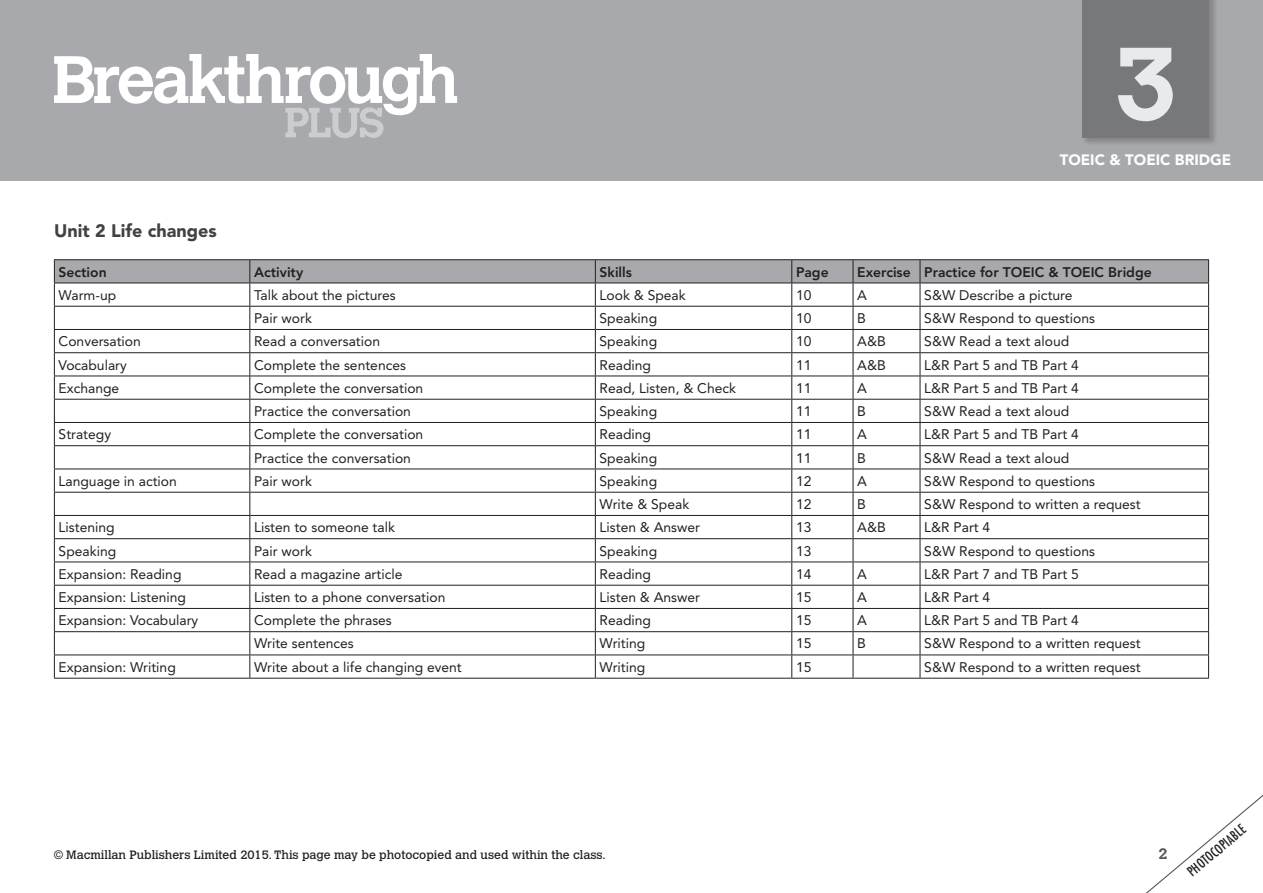
<style>
.page{position:relative;width:1263px;height:893px;background:#fff}
.page>*{position:absolute;margin:0;border:0;box-sizing:border-box;transform-origin:0 0}
.t1{font:700 101.55px "Calvert MT Std";color:#e9eaeb}
.t2{font:900 18px "Avenir LT Std";color:#414243}
.t3{font:900 15px "Avenir LT Std";color:#fff}
.t4{font:700 15px "Calvert MT Std";color:#57585a}
.t5{font:13.8px "Avenir LT Std";color:#231f20}
.t6{font:800 13.8px "Avenir LT Std";color:#231f20}
.t7{font:condensed 13.5px "Futura Std";color:#231f20}
.t8{font:12px "Calvert MT Std";color:#231f20}
</style>
<div class="page">
<div style="left:0;top:0;width:1263px;height:181px;background:#a8a9ad"></div>
<svg style="left:1146px;top:794px;width:117px;height:99px"></svg>
<svg style="left:54px;top:54px;width:403px;height:84px"></svg>
<div style="left:1082px;top:0;width:136px;height:146px;background:#231f20;opacity:.25"></div>
<div style="left:1082px;top:0;width:127px;height:137px;background:#76787b"></div>
<hr style="left:54px;top:259px;width:196px;height:1px;background:#231f20">
<hr style="left:250px;top:259px;width:345px;height:1px;background:#231f20">
<hr style="left:595px;top:259px;width:197px;height:1px;background:#231f20">
<hr style="left:792px;top:259px;width:61px;height:1px;background:#231f20">
<hr style="left:853px;top:259px;width:67px;height:1px;background:#231f20">
<hr style="left:920px;top:259px;width:289px;height:1px;background:#231f20">
<svg style="left:54px;top:260px;width:1155px;height:418px"></svg>
<hr style="left:54px;top:678px;width:196px;height:1px;background:#231f20">
<hr style="left:250px;top:678px;width:345px;height:1px;background:#231f20">
<hr style="left:595px;top:678px;width:197px;height:1px;background:#231f20">
<hr style="left:792px;top:678px;width:61px;height:1px;background:#231f20">
<hr style="left:853px;top:678px;width:67px;height:1px;background:#231f20">
<hr style="left:920px;top:678px;width:289px;height:1px;background:#231f20">
<h1 class="t1" style="left:1114px;top:20px;width:64px">3</h1>
<p class="t3" style="left:1060px;top:150px;width:173px">TOEIC &amp; TOEIC BRIDGE</p>
<h2 class="t2" style="left:54px;top:220px;width:164px">Unit 2 Life changes</h2>
<p class="t6" style="left:59px;top:264px;width:50px">Section</p>
<p class="t6" style="left:254px;top:264px;width:51px">Activity</p>
<p class="t6" style="left:600px;top:264px;width:34px">Skills</p>
<p class="t6" style="left:796px;top:264px;width:34px">Page</p>
<p class="t6" style="left:857px;top:264px;width:296px">Exercise Practice for TOEIC &amp; TOEIC Bridge</p>
<p class="t5" style="left:59px;top:287px;width:59px">Warm-up</p>
<p class="t5" style="left:254px;top:287px;width:143px">Talk about the pictures</p>
<p class="t5" style="left:600px;top:287px;width:88px">Look &amp; Speak</p>
<p class="t5" style="left:796px;top:287px;width:17px">10</p>
<p class="t5" style="left:857px;top:287px;width:11px">A</p>
<p class="t5" style="left:924px;top:287px;width:150px">S&amp;W Describe a picture</p>
<p class="t5" style="left:254px;top:310px;width:59px">Pair work</p>
<p class="t5" style="left:600px;top:310px;width:59px">Speaking</p>
<p class="t5" style="left:796px;top:310px;width:17px">10</p>
<p class="t5" style="left:857px;top:310px;width:10px">B</p>
<p class="t5" style="left:924px;top:310px;width:172px">S&amp;W Respond to questions</p>
<p class="t5" style="left:59px;top:333px;width:84px">Conversation</p>
<p class="t5" style="left:254px;top:333px;width:127px">Read a conversation</p>
<p class="t5" style="left:600px;top:333px;width:59px">Speaking</p>
<p class="t5" style="left:796px;top:333px;width:17px">10</p>
<p class="t5" style="left:857px;top:333px;width:30px">A&amp;B</p>
<p class="t5" style="left:924px;top:333px;width:146px">S&amp;W Read a text aloud</p>
<p class="t5" style="left:59px;top:357px;width:70px">Vocabulary</p>
<p class="t5" style="left:254px;top:357px;width:153px">Complete the sentences</p>
<p class="t5" style="left:600px;top:357px;width:53px">Reading</p>
<p class="t5" style="left:796px;top:357px;width:17px">11</p>
<p class="t5" style="left:857px;top:357px;width:30px">A&amp;B</p>
<p class="t5" style="left:924px;top:357px;width:156px">L&amp;R Part 5 and TB Part 4</p>
<p class="t5" style="left:59px;top:380px;width:62px">Exchange</p>
<p class="t5" style="left:254px;top:380px;width:171px">Complete the conversation</p>
<p class="t5" style="left:600px;top:380px;width:138px">Read, Listen, &amp; Check</p>
<p class="t5" style="left:796px;top:380px;width:17px">11</p>
<p class="t5" style="left:857px;top:380px;width:11px">A</p>
<p class="t5" style="left:924px;top:380px;width:156px">L&amp;R Part 5 and TB Part 4</p>
<p class="t5" style="left:254px;top:403px;width:158px">Practice the conversation</p>
<p class="t5" style="left:600px;top:403px;width:59px">Speaking</p>
<p class="t5" style="left:796px;top:403px;width:17px">11</p>
<p class="t5" style="left:857px;top:403px;width:10px">B</p>
<p class="t5" style="left:924px;top:403px;width:146px">S&amp;W Read a text aloud</p>
<p class="t5" style="left:59px;top:426px;width:54px">Strategy</p>
<p class="t5" style="left:254px;top:426px;width:171px">Complete the conversation</p>
<p class="t5" style="left:600px;top:426px;width:53px">Reading</p>
<p class="t5" style="left:796px;top:426px;width:17px">11</p>
<p class="t5" style="left:857px;top:426px;width:11px">A</p>
<p class="t5" style="left:924px;top:426px;width:156px">L&amp;R Part 5 and TB Part 4</p>
<p class="t5" style="left:254px;top:450px;width:158px">Practice the conversation</p>
<p class="t5" style="left:600px;top:450px;width:59px">Speaking</p>
<p class="t5" style="left:796px;top:450px;width:17px">11</p>
<p class="t5" style="left:857px;top:450px;width:10px">B</p>
<p class="t5" style="left:924px;top:450px;width:146px">S&amp;W Read a text aloud</p>
<p class="t5" style="left:59px;top:473px;width:120px">Language in action</p>
<p class="t5" style="left:254px;top:473px;width:59px">Pair work</p>
<p class="t5" style="left:600px;top:473px;width:59px">Speaking</p>
<p class="t5" style="left:796px;top:473px;width:17px">12</p>
<p class="t5" style="left:857px;top:473px;width:11px">A</p>
<p class="t5" style="left:924px;top:473px;width:172px">S&amp;W Respond to questions</p>
<p class="t5" style="left:600px;top:496px;width:91px">Write &amp; Speak</p>
<p class="t5" style="left:796px;top:496px;width:17px">12</p>
<p class="t5" style="left:857px;top:496px;width:10px">B</p>
<p class="t5" style="left:924px;top:496px;width:218px">S&amp;W Respond to written a request</p>
<p class="t5" style="left:59px;top:519px;width:58px">Listening</p>
<p class="t5" style="left:254px;top:519px;width:142px">Listen to someone talk</p>
<p class="t5" style="left:600px;top:519px;width:102px">Listen &amp; Answer</p>
<p class="t5" style="left:796px;top:519px;width:17px">13</p>
<p class="t5" style="left:857px;top:519px;width:30px">A&amp;B</p>
<p class="t5" style="left:924px;top:519px;width:68px">L&amp;R Part 4</p>
<p class="t5" style="left:59px;top:543px;width:59px">Speaking</p>
<p class="t5" style="left:254px;top:543px;width:59px">Pair work</p>
<p class="t5" style="left:600px;top:543px;width:59px">Speaking</p>
<p class="t5" style="left:796px;top:543px;width:17px">13</p>
<p class="t5" style="left:924px;top:543px;width:172px">S&amp;W Respond to questions</p>
<p class="t5" style="left:59px;top:566px;width:124px">Expansion: Reading</p>
<p class="t5" style="left:254px;top:566px;width:150px">Read a magazine article</p>
<p class="t5" style="left:600px;top:566px;width:53px">Reading</p>
<p class="t5" style="left:796px;top:566px;width:17px">14</p>
<p class="t5" style="left:857px;top:566px;width:11px">A</p>
<p class="t5" style="left:924px;top:566px;width:156px">L&amp;R Part 7 and TB Part 5</p>
<p class="t5" style="left:59px;top:589px;width:129px">Expansion: Listening</p>
<p class="t5" style="left:254px;top:589px;width:193px">Listen to a phone conversation</p>
<p class="t5" style="left:600px;top:589px;width:102px">Listen &amp; Answer</p>
<p class="t5" style="left:796px;top:589px;width:17px">15</p>
<p class="t5" style="left:857px;top:589px;width:11px">A</p>
<p class="t5" style="left:924px;top:589px;width:68px">L&amp;R Part 4</p>
<p class="t5" style="left:59px;top:612px;width:141px">Expansion: Vocabulary</p>
<p class="t5" style="left:254px;top:612px;width:139px">Complete the phrases</p>
<p class="t5" style="left:600px;top:612px;width:53px">Reading</p>
<p class="t5" style="left:796px;top:612px;width:17px">15</p>
<p class="t5" style="left:857px;top:612px;width:11px">A</p>
<p class="t5" style="left:924px;top:612px;width:156px">L&amp;R Part 5 and TB Part 4</p>
<p class="t5" style="left:254px;top:636px;width:101px">Write sentences</p>
<p class="t5" style="left:600px;top:636px;width:47px">Writing</p>
<p class="t5" style="left:796px;top:636px;width:17px">15</p>
<p class="t5" style="left:857px;top:636px;width:10px">B</p>
<p class="t5" style="left:924px;top:636px;width:218px">S&amp;W Respond to a written request</p>
<p class="t5" style="left:59px;top:659px;width:119px">Expansion: Writing</p>
<p class="t5" style="left:254px;top:659px;width:209px">Write about a life changing event</p>
<p class="t5" style="left:600px;top:659px;width:47px">Writing</p>
<p class="t5" style="left:796px;top:659px;width:17px">15</p>
<p class="t5" style="left:924px;top:659px;width:218px">S&amp;W Respond to a written request</p>
<p class="t8" style="left:54px;top:848px;width:553px">© Macmillan Publishers Limited 2015. This page may be photocopied and used within the class.</p>
<p class="t4" style="left:1158px;top:844px;width:11px">2</p>
<p class="t7" style="left:1184px;top:867px;width:73px;rotate:-40deg">PHOTOCOPIABLE</p>
</div>
